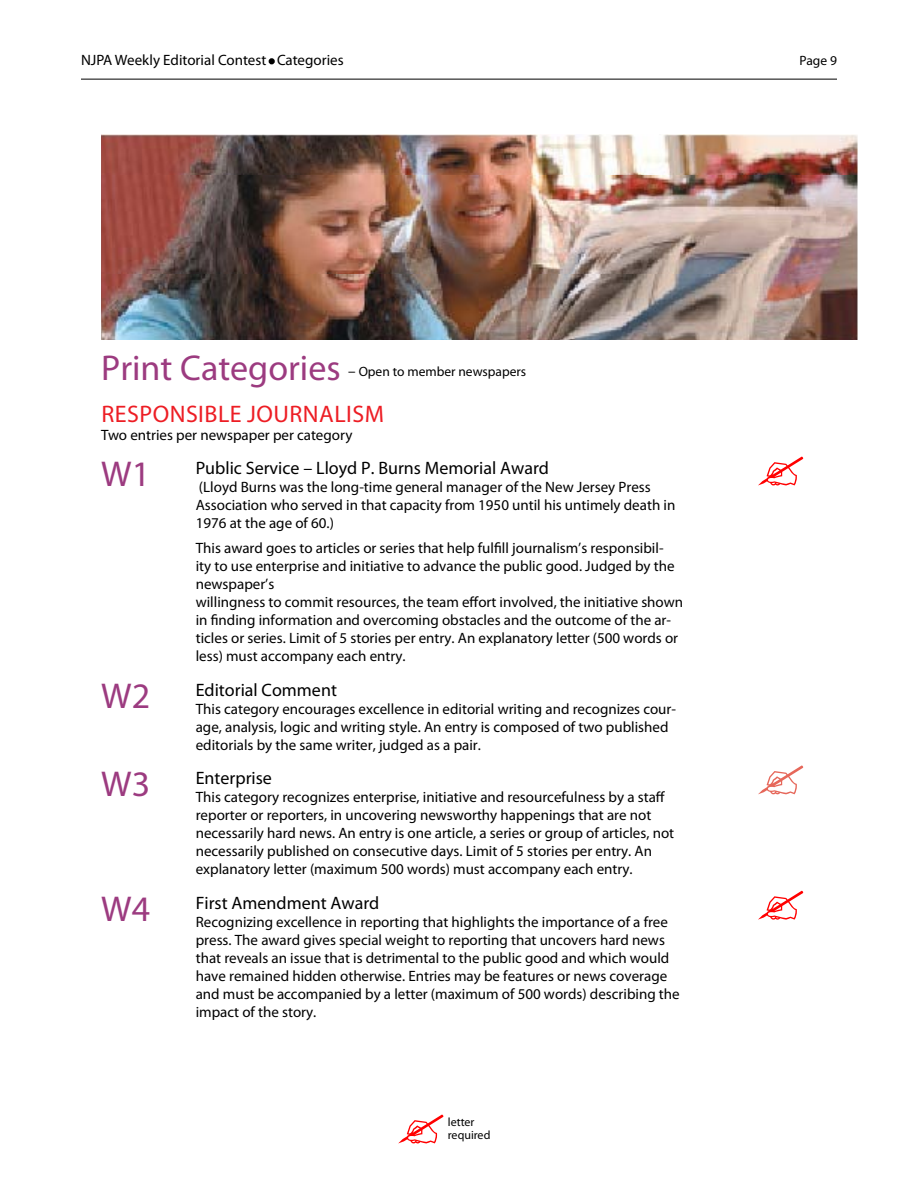
<style>
.page{position:relative;width:918px;height:1188px;background:#fff}
.page>*{position:absolute;margin:0;border:0;box-sizing:border-box;transform-origin:0 0}
.t1{font:36px "Myriad Pro";color:#9c3b80}
.t2{font:24px "Myriad Pro";letter-spacing:.02em;color:#ed1d24}
.t3{font:18px "Myriad Pro";color:#000}
.t4{font:15px/18px "Myriad Pro";color:#000}
.t5{font:13.5px "Myriad Pro";color:#000}
.t6{font:12px/13.5px "Myriad Pro";color:#000}
.s1{font-size:15px}
</style>
<div class="page">
<hr style="left:81px;top:79px;width:756px;height:1px;background:#000">
<svg style="left:269px;top:58px;width:6px;height:6px"></svg>
<svg style="left:758px;top:457px;width:45px;height:28px"></svg>
<svg style="left:758px;top:765px;width:45px;height:29px"></svg>
<svg style="left:758px;top:891px;width:45px;height:29px"></svg>
<svg style="left:398px;top:1115px;width:45px;height:28px"></svg>
<img style="left:101px;top:134px;width:756px;height:206px">
<p class="t4" style="left:81px;top:51px;width:264px">NJPA Weekly Editorial Contest • Categories</p>
<p class="t5" style="left:800px;top:52px;width:39px">Page 9</p>
<h1 class="t1" style="left:101px;top:346px;width:241px">Print Categories</h1>
<p class="t5" style="left:348px;top:363px;width:179px"><span class="s1">–</span> Open to member newspapers</p>
<h2 class="t2" style="left:101px;top:399px;width:54px">Respon</h2>
<h2 class="t2" style="left:186px;top:399px;width:197px">sible Journalism</h2>
<p class="t4" style="left:101px;top:426px;width:253px">Two entries per newspaper per category</p>
<h1 class="t1" style="left:101px;top:452px;width:50px">W1</h1>
<p class="t3" style="left:196px;top:457px;width:355px">Public Service – Lloyd P. Burns Memorial Award</p>
<p class="t4" style="left:196px;top:478px;width:481px">(Lloyd Burns was the long-time general manager of the New Jersey Press<br>Association who served in that capacity from 1950 until his untimely death in<br>1976 at the age of 60.)</p>
<p class="t4" style="left:196px;top:539px;width:489px">This award goes to articles or series that help fulfill journalism’s responsibil-<br>ity to use enterprise and initiative to advance the public good. Judged by the newspaper’s<br>willingness to commit resources, the team effort involved, the initiative shown in finding information and overcoming obstacles and the outcome of the ar&shy;ticles or series. Limit of 5 stories per entry. An explanatory letter (500 words or less) must accompany each entry.</p>
<h1 class="t1" style="left:101px;top:673px;width:50px">W2</h1>
<p class="t3" style="left:196px;top:679px;width:143px">Editorial Comment</p>
<p class="t4" style="left:196px;top:699px;width:482px">This category encourages excellence in editorial writing and recognizes cour&shy;age, analysis, logic and writing style. An entry is composed of two published editorials by the same writer, judged as a pair.</p>
<h1 class="t1" style="left:101px;top:762px;width:50px">W3</h1>
<p class="t3" style="left:196px;top:767px;width:78px">Enterprise</p>
<p class="t4" style="left:196px;top:788px;width:480px">This category recognizes enterprise, initiative and resourcefulness by a staff reporter or reporters, in uncovering newsworthy happenings that are not necessarily hard news. An entry is one article, a series or group of articles, not necessarily published on consecutive days. Limit of 5 stories per entry. An explanatory letter (maximum 500 words) must accompany each entry.</p>
<h1 class="t1" style="left:101px;top:886px;width:50px">W4</h1>
<p class="t3" style="left:196px;top:892px;width:185px">First Amendment Award</p>
<p class="t4" style="left:196px;top:912px;width:486px">Recognizing excellence in reporting that highlights the importance of a free press. The award gives special weight to reporting that uncovers hard news that reveals an issue that is detrimental to the public good and which would have remained hidden otherwise. Entries may be features or news coverage and must be accompanied by a letter (maximum of 500 words) describing the impact of the story.</p>
<p class="t6" style="left:448px;top:1115px;width:44px">letter required</p>
</div>
